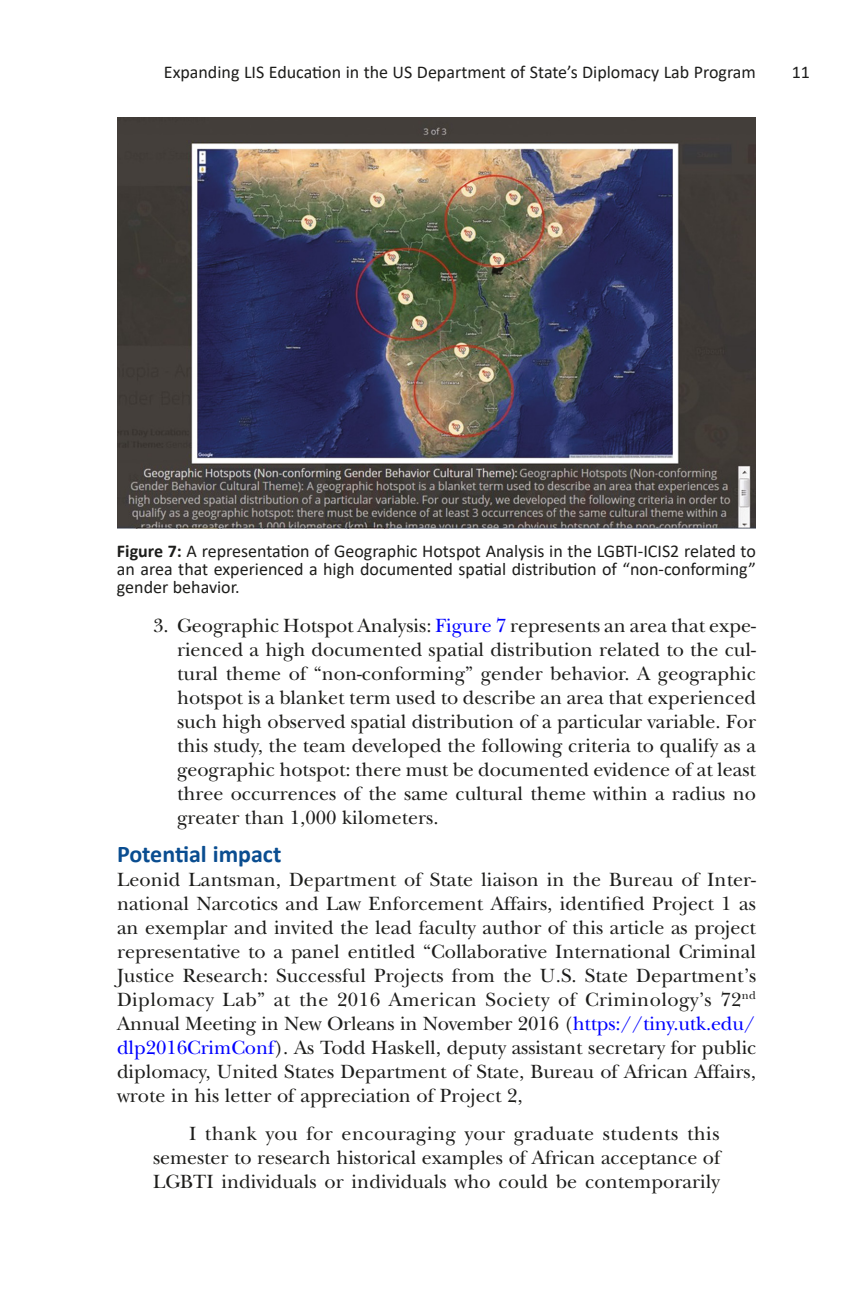
<style>
.page{position:relative;width:864px;height:1296px;background:#fff}
.page>*{position:absolute;margin:0;border:0;box-sizing:border-box;transform-origin:0 0}
.t1{font:700 24px "Calibri";color:#0a4d90}
.t2{font:20px/24px "New Baskerville Std";color:#1d1d1b;text-align:justify}
.t3{font:18px/18px "Calibri";color:#1d1d1b;text-align:justify}
.s1{font-weight:700}
.s2{color:#00f}
</style>
<div class="page">
<img style="left:117px;top:118px;width:639px;height:410px">
<p class="t3" style="left:164px;top:63px;width:594px">Expanding LIS Education in the US Department of State’s Diplomacy Lab Program</p>
<p class="t3" style="left:792px;top:63px;width:20px">11</p>
<p class="t3" style="left:117px;top:541px;width:640px"><span class="s1">Figure 7:</span> A representation of Geographic Hotspot Analysis in the LGBTI-ICIS2 related to an area that experienced a high documented spatial distribution of “non-conforming” gender behavior.</p>
<p class="t2" style="left:177px;top:613px;width:581px;text-indent:-24px">3. Geographic Hotspot Analysis: <span class="s2">Figure 7</span> represents an area that expe&shy;rienced a high documented spatial distribution related to the cul&shy;tural theme of “non-conforming” gender behavior. A geographic hotspot is a blanket term used to describe an area that experienced such high observed spatial distribution of a particular variable. For this study, the team developed the following criteria to qualify as a geographic hotspot: there must be documented evidence of at least three occurrences of the same cultural theme within a radius no greater than 1,000 kilometers.</p>
<p class="t1" style="left:117px;top:837px;width:166px">Potential impact</p>
<p class="t2" style="left:117px;top:867px;width:641px">Leonid Lantsman, Department of State liaison in the Bureau of Inter&shy;national Narcotics and Law Enforcement Affairs, identified Project 1 as an exemplar and invited the lead faculty author of this article as project representative to a panel entitled “Collaborative International Criminal Justice Research: Successful Projects from the U.S. State Department’s Diplomacy Lab” at the 2016 American Society of Criminology’s 72<sup>nd </sup>Annual Meeting in New Orleans in November 2016 (<span class="s2">https://tiny.utk.edu/ dlp2016CrimConf</span>). As Todd Haskell, deputy assistant secretary for public diplomacy, United States Department of State, Bureau of African Affairs, wrote in his letter of appreciation of Project 2,</p>
<p class="t2" style="left:153px;top:1122px;width:569px;text-indent:36px">I thank you for encouraging your graduate students this semester to research historical examples of African acceptance of LGBTI individuals or individuals who could be contemporarily</p>
</div>
